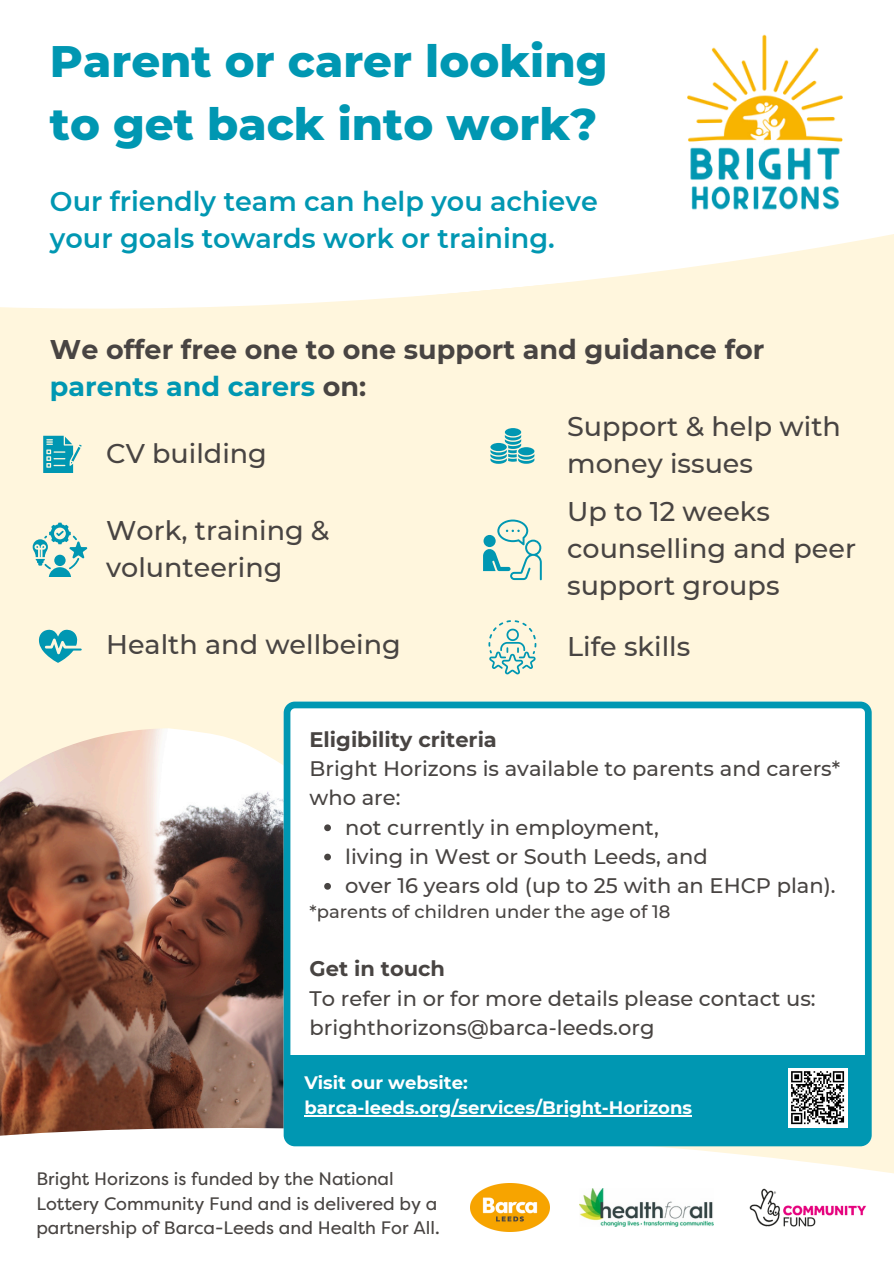
<style>
.page{position:relative;width:894px;height:1264px;background:#fff}
.page>*{position:absolute;margin:0;border:0;box-sizing:border-box;transform-origin:0 0}
.t1{font:800 45px/63px "Montserrat";color:#0097b2}
.t2{font:500 27px/37.2px "Montserrat";color:#484442}
.t3{font:600 27px/37.2px "Montserrat";color:#0097b2}
.t4{font:700 27px/37.2px "Montserrat";color:#484442}
.t5{font:500 21px/29.2px "Montserrat";color:#484442}
.t6{font:18px/24.8px "Filson Pro";color:#484442}
.t7{font:700 18px "Montserrat";color:#fff}
.t8{font:500 18px "Montserrat";color:#484442}
.s1{color:#0097b2}
.s2{font-weight:700}
</style>
<div class="page">
<div style="left:0;top:0;width:893px;height:1263px;background:#fff6dd"></div>
<svg style="left:0;top:0;width:893px;height:309px;background:#fffefb"></svg>
<img style="left:658px;top:17px;width:213px;height:212px">
<img style="left:0;top:728px;width:283px;height:383px">
<svg style="left:0;top:1111px;width:893px;height:152px;background:#f6f3f1"></svg>
<img style="left:731px;top:1170px;width:153px;height:74px">
<img style="left:579px;top:1188px;width:133px;height:38px">
<img style="left:471px;top:1183px;width:78px;height:48px">
<div style="left:283px;top:701px;width:588px;height:445px;background:#fff"></div>
<svg style="left:324px;top:824px;width:7px;height:7px"></svg>
<svg style="left:324px;top:853px;width:7px;height:7px"></svg>
<svg style="left:324px;top:883px;width:7px;height:6px"></svg>
<svg style="left:43px;top:436px;width:38px;height:37px"></svg>
<svg style="left:33px;top:522px;width:55px;height:54px"></svg>
<svg style="left:39px;top:629px;width:42px;height:33px"></svg>
<svg style="left:490px;top:428px;width:44px;height:36px"></svg>
<div style="left:288px;top:1055px;width:578px;height:84px;background:#0097b2"></div>
<hr style="left:304px;top:1115px;width:388px;height:1px;background:#fff">
<div style="left:787px;top:1067px;width:60px;height:60px;background:#fff"></div>
<svg style="left:791px;top:1071px;width:54px;height:53px"></svg>
<svg style="left:483px;top:519px;width:58px;height:61px"></svg>
<svg style="left:488px;top:620px;width:48px;height:54px"></svg>
<p class="t1" style="left:50px;top:29px;width:559px">Parent or carer looking to get back into work?</p>
<p class="t3" style="left:50px;top:182px;width:549px">Our friendly team can help you achieve your goals towards work or training.</p>
<p class="t4" style="left:50px;top:331px;width:715px">We offer free one to one support and guidance for <span class="s1">parents and carers</span> on:</p>
<p class="t2" style="left:106px;top:434px;width:162px">CV building</p>
<p class="t2" style="left:106px;top:511px;width:225px">Work, training &amp; volunteering</p>
<p class="t2" style="left:106px;top:625px;width:296px">Health and wellbeing</p>
<h5 class="t2" style="left:567px;top:407px;width:275px">Support &amp; help with money issues</h5>
<p class="t2" style="left:567px;top:492px;width:290px">Up to 12 weeks counselling and peer support groups</p>
<h3 class="t2" style="left:567px;top:627px;width:125px">Life skills</h3>
<h2 class="t5" style="left:309px;top:724px;width:532px"><span class="s2">Eligibility criteria<br></span>Bright Horizons is available to parents and carers* who are:</h2>
<p class="t5" style="left:345px;top:812px;width:315px">not currently in employment,</p>
<p class="t5" style="left:345px;top:841px;width:364px">living in West or South Leeds, and</p>
<p class="t5" style="left:345px;top:870px;width:491px">over 16 years old (up to 25 with an EHCP plan).</p>
<p class="t8" style="left:309px;top:900px;width:362px">*parents of children under the age of 18</p>
<p class="t5" style="left:309px;top:954px;width:507px"><span class="s2">Get in touch<br></span>To refer in or for more details please contact us: brighthorizons@barca-leeds.org</p>
<p class="t7" style="left:304px;top:1071px;width:165px">Visit our website:</p>
<p class="t7" style="left:304px;top:1096px;width:389px">barca-leeds.org/services/Bright-Horizons</p>
<p class="t6" style="left:36px;top:1167px;width:404px">Bright Horizons is funded by the National<br>Lottery Community Fund and is delivered by a partnership of Barca-Leeds and Health For All.</p>
</div>
